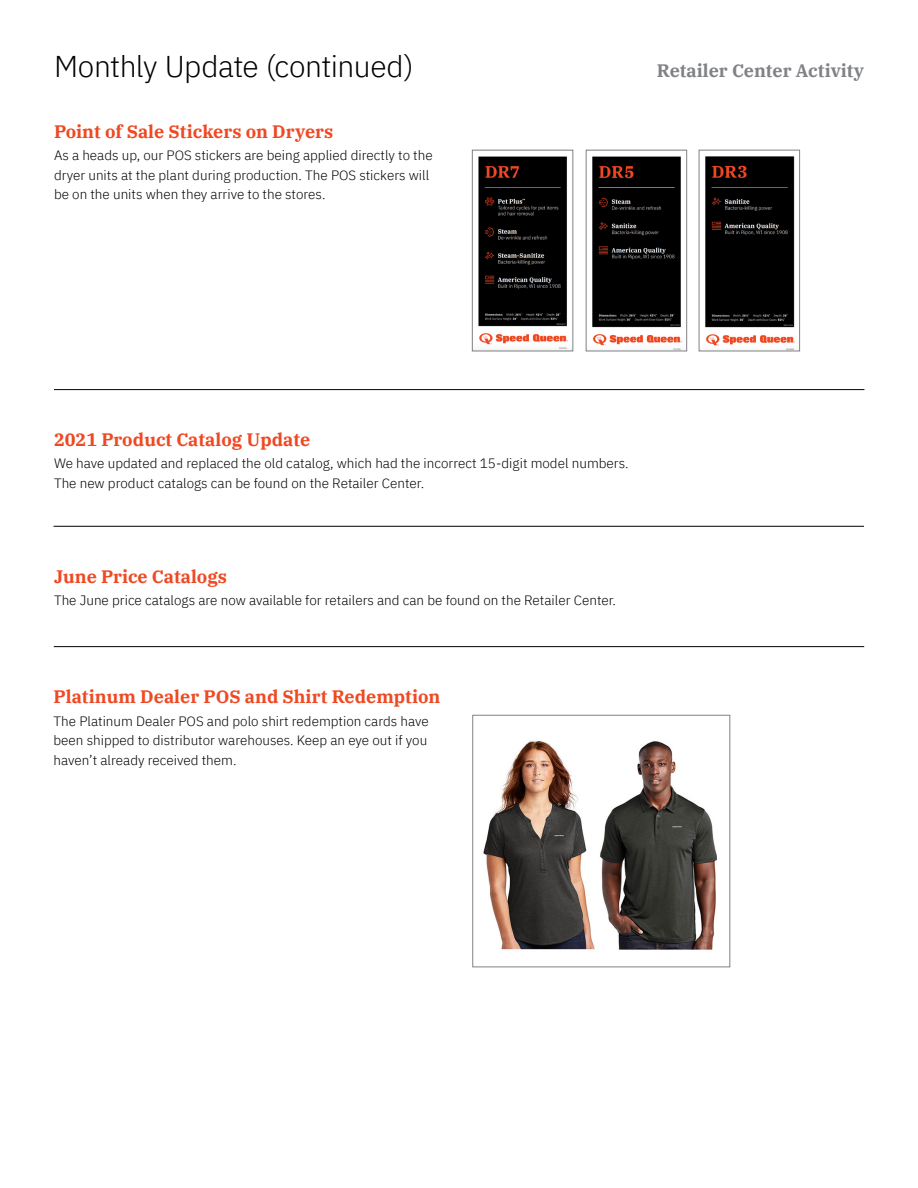
<style>
.page{position:relative;width:918px;height:1188px;background:#fff}
.page>*{position:absolute;margin:0;border:0;box-sizing:border-box;transform-origin:0 0}
.t1{font:300 30px "IBM Plex Sans";letter-spacing:-.02em;color:#000}
.t2{font:700 18px "IBM Plex Serif";color:#ef4923}
.t3{font:700 18px "IBM Plex Serif";color:#808285}
.t4{font:300 13.5px/19.5px "IBM Plex Sans";color:#000}
</style>
<div class="page">
<img style="left:483px;top:740px;width:112px;height:210px">
<div style="left:472px;top:715px;width:258px;height:252px;border:1px solid #808285"></div>
<img style="left:600px;top:741px;width:117px;height:209px">
<hr style="left:54px;top:389px;width:810px;height:1px;background:#000">
<img style="left:478px;top:156px;width:90px;height:193px">
<div style="left:472px;top:150px;width:101px;height:201px;border:1px solid #808285"></div>
<hr style="left:54px;top:526px;width:810px;height:1px;background:#000">
<hr style="left:54px;top:646px;width:810px;height:1px;background:#000">
<img style="left:592px;top:156px;width:90px;height:193px">
<div style="left:586px;top:150px;width:101px;height:201px;border:1px solid #808285"></div>
<img style="left:705px;top:156px;width:90px;height:193px">
<div style="left:699px;top:150px;width:101px;height:201px;border:1px solid #808285"></div>
<h1 class="t1" style="left:54px;top:44px;width:361px">Monthly Update (continued)</h1>
<h2 class="t3" style="left:657px;top:56px;width:209px">Retailer Center Activity</h2>
<h2 class="t2" style="left:54px;top:118px;width:281px">Point of Sale Stickers on Dryers</h2>
<p class="t4" style="left:54px;top:145px;width:380px">As a heads up, our POS stickers are being applied directly to the dryer units at the plant during production. The POS stickers will be on the units when they arrive to the stores.</p>
<h2 class="t2" style="left:54px;top:425px;width:258px">2021 Product Catalog Update</h2>
<p class="t4" style="left:54px;top:452px;width:576px">We have updated and replaced the old catalog, which had the incorrect 15-digit model numbers.<br>The new product catalogs can be found on the Retailer Center.</p>
<h2 class="t2" style="left:54px;top:562px;width:174px">June Price Catalogs</h2>
<p class="t4" style="left:54px;top:590px;width:564px">The June price catalogs are now available for retailers and can be found on the Retailer Center.</p>
<h2 class="t2" style="left:54px;top:683px;width:388px">Platinum Dealer POS and Shirt Redemption</h2>
<p class="t4" style="left:54px;top:710px;width:377px;text-align:justify">The Platinum Dealer POS and polo shirt redemption cards have been shipped to distributor warehouses. Keep an eye out if you haven’t already received them.</p>
</div>
